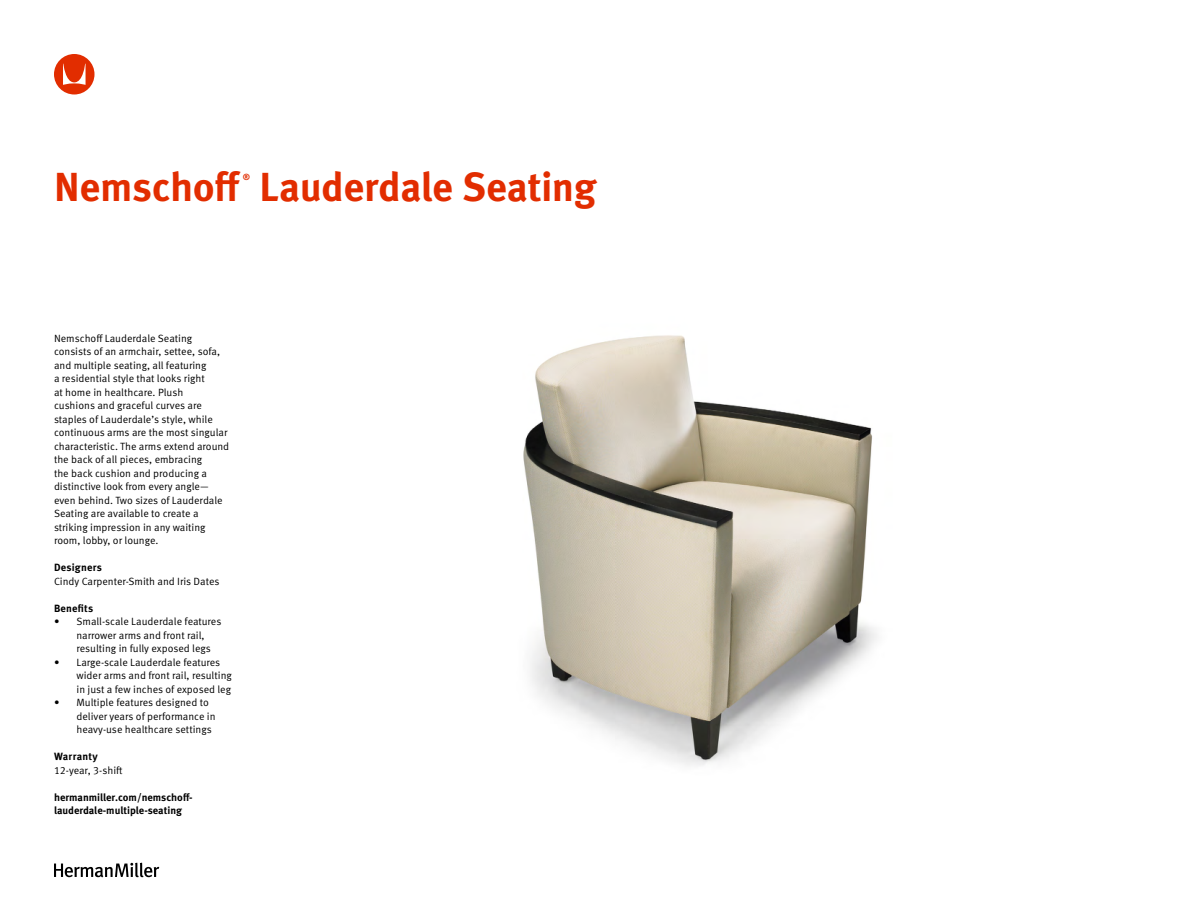
<style>
.page{position:relative;width:1188px;height:918px;background:#fff}
.page>*{position:absolute;margin:0;border:0;box-sizing:border-box;transform-origin:0 0}
.t1{font:700 40.5px "Meta OT";letter-spacing:-.01em;color:#e22d00}
.t2{font:10.5px/13.5px "Meta OT Norm";color:#000}
.t3{font:700 10.5px/13.5px "Meta OT";color:#000}
.t4{font:700 10.5px "Meta OT";letter-spacing:.02em;color:#000}
.t5{font:700 8.7px "Meta OT";color:#e22d00}
</style>
<div class="page">
<svg style="left:54px;top:54px;width:41px;height:40px"></svg>
<svg style="left:54px;top:863px;width:105px;height:14px"></svg>
<img style="left:523px;top:335px;width:354px;height:431px">
<h1 class="t1" style="left:54px;top:162px;width:188px">Nemschoff</h1>
<p class="t5" style="left:243px;top:171px;width:9px">®</p>
<h1 class="t1" style="left:259px;top:162px;width:339px">Lauderdale Seating</h1>
<p class="t2" style="left:54px;top:331px;width:177px">Nemschoff Lauderdale Seating consists of an armchair, settee, sofa, and multiple seating, all featuring<br>a residential style that looks right<br>at home in healthcare. Plush<br>cushions and graceful curves are staples of Lauderdale’s style, while continuous arms are the most singular characteristic. The arms extend around the back of all pieces, embracing<br>the back cushion and producing a distinctive look from every angle— even behind. Two sizes of Lauderdale Seating are available to create a striking impression in any waiting room, lobby, or lounge.</p>
<p class="t4" style="left:54px;top:561px;width:49px">Designers</p>
<p class="t2" style="left:54px;top:574px;width:167px">Cindy Carpenter-Smith and Iris Dates</p>
<p class="t3" style="left:54px;top:601px;width:41px">Benefits</p>
<p class="t2" style="left:77px;top:615px;width:146px;text-indent:-23px">• Small-scale Lauderdale features narrower arms and front rail, resulting in fully exposed legs</p>
<p class="t2" style="left:77px;top:655px;width:157px;text-indent:-23px">• Large-scale Lauderdale features wider arms and front rail, resulting in just a few inches of exposed leg</p>
<p class="t2" style="left:77px;top:696px;width:141px;text-indent:-23px">• Multiple features designed to deliver years of performance in heavy-use healthcare settings</p>
<p class="t3" style="left:54px;top:750px;width:45px">Warranty</p>
<p class="t2" style="left:54px;top:763px;width:70px">12-year, 3-shift</p>
<p class="t3" style="left:54px;top:790px;width:140px">hermanmiller.com/nemschoff&shy;lauderdale-multiple-seating</p>
</div>
